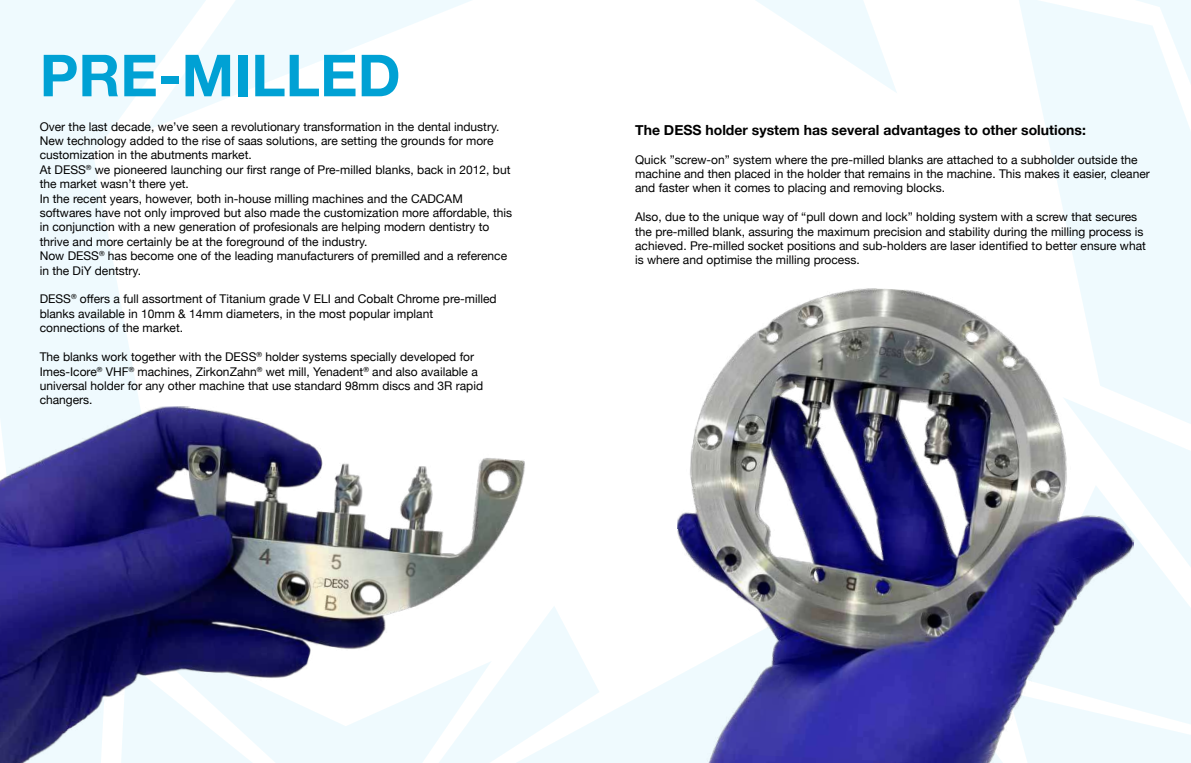
<style>
.page{position:relative;width:1191px;height:763px;background:#fff}
.page>*{position:absolute;margin:0;border:0;box-sizing:border-box;transform-origin:0 0}
.t1{font:700 58px "Helvetica Neue";color:#00a1d4}
.t2{font:700 14px "Helvetica Neue";color:#000}
.t3{font:12px/14.4px "Helvetica Neue";color:#000}
</style>
<div class="page">
<svg style="left:1019px;top:0;width:172px;height:397px;fill:#effafe"></svg>
<svg style="left:1145px;top:726px;width:46px;height:37px;fill:#effafe"></svg>
<svg style="left:1145px;top:677px;width:46px;height:49px;fill:#effafe"></svg>
<svg style="left:1145px;top:397px;width:46px;height:280px"></svg>
<svg style="left:599px;top:682px;width:67px;height:81px;fill:#effafe"></svg>
<svg style="left:530px;top:607px;width:69px;height:156px"></svg>
<svg style="left:756px;top:0;width:141px;height:93px"></svg>
<svg style="left:327px;top:0;width:144px;height:58px;fill:#effafe"></svg>
<svg style="left:0;top:0;width:327px;height:400px"></svg>
<img style="left:666px;top:279px;width:479px;height:484px">
<img style="left:0;top:400px;width:530px;height:363px">
<h1 class="t1" style="left:40px;top:30px;width:362px">PRE-MILLED</h1>
<p class="t3" style="left:40px;top:120px;width:474px">Over the last decade, we’ve seen a revolutionary transformation in the dental industry.<br>New technology added to the rise of saas solutions, are setting the grounds for more customization in the abutments market.<br>At DESS<sup>®</sup> we pioneered launching our first range of Pre-milled blanks, back in 2012, but the market wasn’t there yet.<br>In the recent years, however, both in-house milling machines and the CADCAM softwares have not only improved but also made the customization more affordable, this in conjunction with a new generation of profesionals are helping modern dentistry to thrive and more certainly be at the foreground of the industry.<br>Now DESS<sup>®</sup> has become one of the leading manufacturers of premilled and a reference in the DiY dentstry.</p>
<p class="t3" style="left:40px;top:293px;width:458px">DESS<sup>®</sup> offers a full assortment of Titanium grade V ELI and Cobalt Chrome pre-milled blanks available in 10mm &amp; 14mm diameters, in the most popular implant connections of the market.</p>
<p class="t3" style="left:40px;top:350px;width:445px">The blanks work together with the DESS<sup>®</sup> holder systems specially developed for Imes-Icore<sup>®</sup> VHF<sup>®</sup> machines, ZirkonZahn<sup>®</sup> wet mill, Yenadent<sup>®</sup> and also available a universal holder for any other machine that use standard 98mm discs and 3R rapid changers.</p>
<p class="t2" style="left:635px;top:119px;width:452px">The DESS holder system has several advantages to other solutions:</p>
<p class="t3" style="left:635px;top:153px;width:516px">Quick ”screw-on” system where the pre-milled blanks are attached to a subholder outside the machine and then placed in the holder that remains in the machine. This makes it easier, cleaner and faster when it comes to placing and removing blocks.</p>
<p class="t3" style="left:635px;top:210px;width:512px">Also, due to the unique way of “pull down and lock” holding system with a screw that secures the pre-milled blank, assuring the maximum precision and stability during the milling process is achieved. Pre-milled socket positions and sub-holders are laser identified to better ensure what is where and optimise the milling process.</p>
</div>
